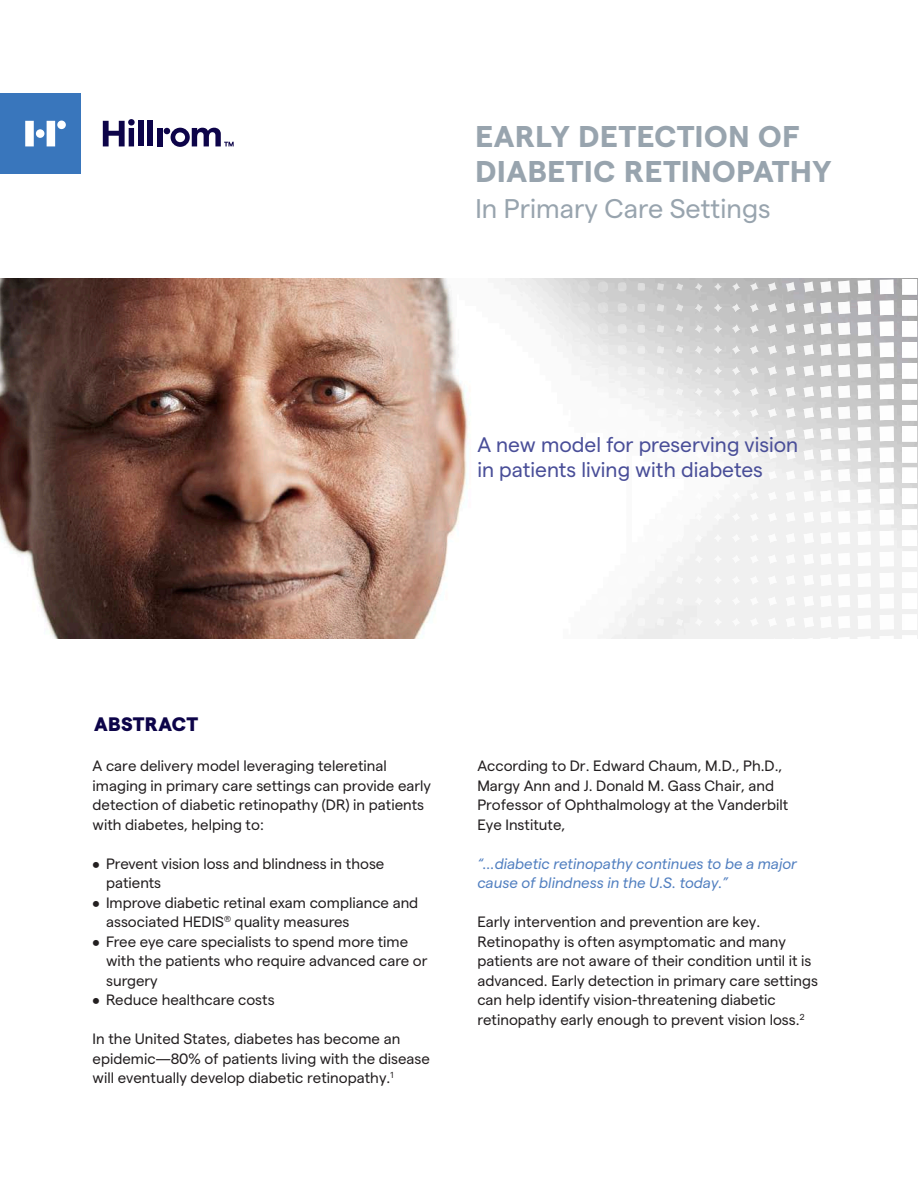
<style>
.page{position:relative;width:918px;height:1188px;background:#fff}
.page>*{position:absolute;margin:0;border:0;box-sizing:border-box;transform-origin:0 0}
.COVER_SUB-18_21{font:700 30px "Matter";letter-spacing:.025em;color:#98a4ae}
.COVER_SUB-18_21-2{font:27px "Matter";color:#98a4ae}
.COVER_SUB-18_21-3{font:21px "Matter";color:#494e98}
.t1{font:800 19.5px "Matter";letter-spacing:.01em;color:#0d0449}
.CELL_HEADER{font:15px/19.5px "Matter";color:#231f20}
.CELL_HEADER-2{font:italic 15px/19.5px "Matter";color:#517fc0}
</style>
<div class="page">
<img style="left:0;top:279px;width:917px;height:360px">
<div style="left:0;top:93px;width:81px;height:81px;background:#3976bc"></div>
<svg style="left:25px;top:121px;width:9px;height:25px"></svg>
<svg style="left:47px;top:121px;width:8px;height:25px"></svg>
<div style="left:57px;top:121px;width:9px;height:8px;background:#fff;border-radius:50%"></div>
<div style="left:138px;top:120px;width:6px;height:26px;background:#0d0449"></div>
<div style="left:148px;top:120px;width:5px;height:26px;background:#0d0449"></div>
<div style="left:157px;top:128px;width:5px;height:18px;background:#0d0449"></div>
<svg style="left:103px;top:119px;width:32px;height:27px"></svg>
<div style="left:36px;top:129px;width:8px;height:9px;background:#fff;border-radius:50%"></div>
<svg style="left:164px;top:128px;width:70px;height:19px"></svg>
<svg style="left:558px;top:279px;width:359px;height:184px"></svg>
<svg style="left:558px;top:292px;width:359px;height:24px;background:#cccbcc"></svg>
<svg style="left:558px;top:467px;width:359px;height:172px;fill:#f2f2f2"></svg>
<svg style="left:558px;top:474px;width:359px;height:30px"></svg>
<p class="COVER_SUB-18_21" style="left:475px;top:114px;width:326px">EARLY DETECTION OF</p>
<p class="COVER_SUB-18_21" style="left:475px;top:149px;width:358px">DIABETIC RETINOPATHY</p>
<p class="COVER_SUB-18_21-2" style="left:475px;top:189px;width:297px">In Primary Care Settings</p>
<p class="COVER_SUB-18_21-3" style="left:477px;top:429px;width:322px">A new model for preserving vision</p>
<p class="COVER_SUB-18_21-3" style="left:477px;top:455px;width:287px">in patients living with diabetes</p>
<h2 class="t1" style="left:94px;top:710px;width:106px">ABSTRACT</h2>
<p class="CELL_HEADER" style="left:93px;top:755px;width:340px">A care delivery model leveraging teleretinal imaging in primary care settings can provide early detection of diabetic retinopathy (DR) in patients with diabetes, helping to:</p>
<p class="CELL_HEADER" style="left:106px;top:852px;width:280px;text-indent:-14px">• Prevent vision loss and blindness in those patients</p>
<p class="CELL_HEADER" style="left:106px;top:891px;width:314px;text-indent:-14px">• Improve diabetic retinal exam compliance and associated HEDIS<sup>®</sup> quality measures</p>
<p class="CELL_HEADER" style="left:106px;top:930px;width:323px;text-indent:-14px">• Free eye care specialists to spend more time with the patients who require advanced care or surgery</p>
<p class="CELL_HEADER" style="left:93px;top:989px;width:184px">• Reduce healthcare costs</p>
<p class="CELL_HEADER" style="left:93px;top:1028px;width:309px">In the United States, diabetes has become an</p>
<p class="CELL_HEADER" style="left:93px;top:1047px;width:339px">epidemic—80% of patients living with the disease will eventually develop diabetic retinopathy.<sup>1</sup></p>
<p class="CELL_HEADER" style="left:477px;top:755px;width:312px">According to Dr. Edward Chaum, M.D., Ph.D., Margy Ann and J. Donald M. Gass Chair, and Professor of Ophthalmology at the Vanderbilt Eye Institute,</p>
<p class="CELL_HEADER-2" style="left:477px;top:852px;width:322px">“…diabetic retinopathy continues to be a major cause of blindness in the U.S. today.”</p>
<p class="CELL_HEADER" style="left:477px;top:911px;width:284px">Early intervention and prevention are key.</p>
<p class="CELL_HEADER" style="left:477px;top:930px;width:342px">Retinopathy is often asymptomatic and many patients are not aware of their condition until it is advanced. Early detection in primary care settings can help identify vision-threatening diabetic retinopathy early enough to prevent vision loss.<sup>2</sup></p>
</div>
